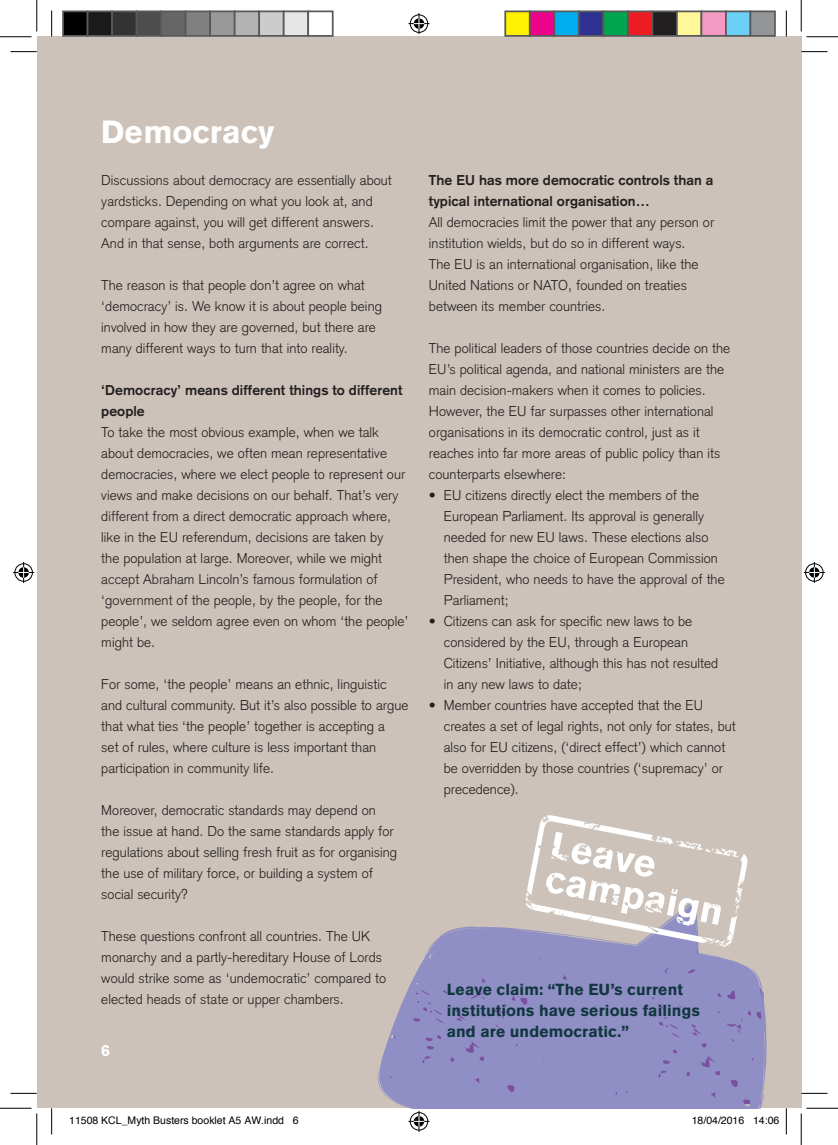
<style>
.page{position:relative;width:838px;height:1145px;background:#fff}
.page>*{position:absolute;margin:0;border:0;box-sizing:border-box;transform-origin:0 0}
.t1{font:900 31.5px "Akzidenz Grotesk";color:#fff}
.t2{font:900 15.75px/21px "Akzidenz Grotesk";letter-spacing:.005em;color:#10373f}
.t3{font:900 15.75px "Akzidenz Grotesk";color:#fff}
.t4{font:300 14px/21px "Akzidenz Grotesk";letter-spacing:.005em;color:#231f20}
.t5{font:700 14px/21px "Akzidenz Grotesk";letter-spacing:.005em;color:#231f20}
.t6{font:10.5px "Helvetica";color:#000}
</style>
<div class="page">
<div style="left:37px;top:37px;width:764px;height:1071px;background:#ccc2b9"></div>
<svg style="left:377px;top:926px;width:389px;height:182px;background:#9593c3"></svg>
<svg style="left:525px;top:815px;width:223px;height:132px"></svg>
<svg style="left:10px;top:51px;width:27px;height:1px"></svg>
<svg style="left:801px;top:51px;width:26px;height:1px"></svg>
<svg style="left:10px;top:1093px;width:27px;height:1px"></svg>
<svg style="left:801px;top:1093px;width:26px;height:1px"></svg>
<svg style="left:51px;top:10px;width:1px;height:27px"></svg>
<svg style="left:51px;top:1108px;width:1px;height:26px"></svg>
<svg style="left:786px;top:10px;width:1px;height:27px"></svg>
<svg style="left:786px;top:1108px;width:1px;height:26px"></svg>
<hr style="left:0;top:36px;width:32px;height:1px;background:#000">
<hr style="left:806px;top:36px;width:31px;height:1px;background:#000">
<hr style="left:0;top:1108px;width:32px;height:1px;background:#000">
<hr style="left:806px;top:1108px;width:31px;height:1px;background:#000">
<hr style="left:36px;top:0;width:1px;height:31px;background:#000">
<hr style="left:36px;top:1113px;width:1px;height:32px;background:#000">
<hr style="left:800px;top:0;width:1px;height:31px;background:#000">
<hr style="left:800px;top:1113px;width:1px;height:32px;background:#000">
<svg style="left:408px;top:13px;width:21px;height:21px"></svg>
<svg style="left:408px;top:1111px;width:21px;height:21px"></svg>
<svg style="left:13px;top:562px;width:21px;height:21px"></svg>
<svg style="left:803px;top:562px;width:21px;height:21px"></svg>
<div style="left:63px;top:11px;width:25px;height:25px;background:#000"></div>
<div style="left:62px;top:10px;width:26px;height:27px;border:2px solid #595959"></div>
<div style="left:88px;top:11px;width:24px;height:25px;background:#1a1a1a"></div>
<div style="left:87px;top:10px;width:26px;height:27px;border:2px solid #595959"></div>
<div style="left:112px;top:11px;width:25px;height:25px;background:#333"></div>
<div style="left:111px;top:10px;width:26px;height:27px;border:2px solid #595959"></div>
<div style="left:137px;top:11px;width:24px;height:25px;background:#4d4d4d"></div>
<div style="left:136px;top:10px;width:26px;height:27px;border:2px solid #595959"></div>
<div style="left:161px;top:11px;width:25px;height:25px;background:#666"></div>
<div style="left:160px;top:10px;width:26px;height:27px;border:2px solid #595959"></div>
<div style="left:186px;top:11px;width:24px;height:25px;background:#808080"></div>
<div style="left:185px;top:10px;width:26px;height:27px;border:2px solid #595959"></div>
<div style="left:210px;top:11px;width:25px;height:25px;background:#999"></div>
<div style="left:209px;top:10px;width:26px;height:27px;border:2px solid #595959"></div>
<div style="left:235px;top:11px;width:24px;height:25px;background:#b3b3b3"></div>
<div style="left:234px;top:10px;width:26px;height:27px;border:2px solid #595959"></div>
<div style="left:259px;top:11px;width:25px;height:25px;background:#ccc"></div>
<div style="left:258px;top:10px;width:26px;height:27px;border:2px solid #595959"></div>
<div style="left:284px;top:11px;width:24px;height:25px;background:#e6e6e6"></div>
<div style="left:283px;top:10px;width:26px;height:27px;border:2px solid #595959"></div>
<div style="left:307px;top:10px;width:26px;height:27px;border:2px solid #595959"></div>
<div style="left:505px;top:11px;width:24px;height:25px;background:#fff101"></div>
<div style="left:504px;top:10px;width:26px;height:27px;border:2px solid #595959"></div>
<div style="left:529px;top:11px;width:25px;height:25px;background:#ed028c"></div>
<div style="left:529px;top:10px;width:26px;height:27px;border:2px solid #595959"></div>
<div style="left:554px;top:11px;width:24px;height:25px;background:#00aeef"></div>
<div style="left:553px;top:10px;width:26px;height:27px;border:2px solid #595959"></div>
<div style="left:578px;top:11px;width:25px;height:25px;background:#2e3092"></div>
<div style="left:578px;top:10px;width:26px;height:27px;border:2px solid #595959"></div>
<div style="left:603px;top:11px;width:24px;height:25px;background:#00a54f"></div>
<div style="left:602px;top:10px;width:26px;height:27px;border:2px solid #595959"></div>
<div style="left:627px;top:11px;width:25px;height:25px;background:#ee1d23"></div>
<div style="left:627px;top:10px;width:26px;height:27px;border:2px solid #595959"></div>
<div style="left:652px;top:11px;width:24px;height:25px;background:#231f20"></div>
<div style="left:651px;top:10px;width:26px;height:27px;border:2px solid #595959"></div>
<div style="left:676px;top:11px;width:25px;height:25px;background:#fff79a"></div>
<div style="left:676px;top:10px;width:26px;height:27px;border:2px solid #595959"></div>
<div style="left:701px;top:11px;width:24px;height:25px;background:#f499c2"></div>
<div style="left:700px;top:10px;width:26px;height:27px;border:2px solid #595959"></div>
<div style="left:725px;top:11px;width:25px;height:25px;background:#6bcff6"></div>
<div style="left:725px;top:10px;width:26px;height:27px;border:2px solid #595959"></div>
<div style="left:750px;top:11px;width:24px;height:25px;background:#939598"></div>
<div style="left:749px;top:10px;width:26px;height:27px;border:2px solid #595959"></div>
<h1 class="t1" style="left:101px;top:113px;width:174px">Democracy</h1>
<p class="t4" style="left:101px;top:170px;width:292px">Discussions about democracy are essentially about yardsticks. Depending on what you look at, and compare against, you will get different answers.<br>And in that sense, both arguments are correct.</p>
<p class="t4" style="left:101px;top:275px;width:282px">The reason is that people don’t agree on what ‘democracy’ is. We know it is about people being involved in how they are governed, but there are many different ways to turn that into reality.</p>
<p class="t5" style="left:101px;top:380px;width:303px">‘Democracy’ means different things to different people</p>
<p class="t4" style="left:101px;top:422px;width:308px">To take the most obvious example, when we talk about democracies, we often mean representative democracies, where we elect people to represent our views and make decisions on our behalf. That’s very different from a direct democratic approach where, like in the EU referendum, decisions are taken by<br>the population at large. Moreover, while we might accept Abraham Lincoln’s famous formulation of ‘government of the people, by the people, for the people’, we seldom agree even on whom ‘the people’ might be.</p>
<p class="t4" style="left:101px;top:674px;width:308px">For some, ‘the people’ means an ethnic, linguistic and cultural community. But it’s also possible to argue that what ties ‘the people’ together is accepting a<br>set of rules, where culture is less important than participation in community life.</p>
<p class="t4" style="left:101px;top:800px;width:297px">Moreover, democratic standards may depend on the issue at hand. Do the same standards apply for regulations about selling fresh fruit as for organising the use of military force, or building a system of social security?</p>
<p class="t4" style="left:101px;top:926px;width:286px">These questions confront all countries. The UK monarchy and a partly-hereditary House of Lords would strike some as ‘undemocratic’ compared to elected heads of state or upper chambers.</p>
<p class="t3" style="left:101px;top:1041px;width:10px">6</p>
<p class="t5" style="left:429px;top:170px;width:286px">The EU has more democratic controls than a typical international organisation…</p>
<p class="t4" style="left:429px;top:212px;width:287px">All democracies limit the power that any person or institution wields, but do so in different ways.<br>The EU is an international organisation, like the United Nations or NATO, founded on treaties between its member countries.</p>
<p class="t4" style="left:429px;top:338px;width:303px">The political leaders of those countries decide on the EU’s political agenda, and national ministers are the main decision-makers when it comes to policies.<br>However, the EU far surpasses other international organisations in its democratic control, just as it reaches into far more areas of public policy than its counterparts elsewhere:</p>
<p class="t4" style="left:444px;top:485px;width:282px;text-indent:-15px">• EU citizens directly elect the members of the European Parliament. Its approval is generally needed for new EU laws. These elections also then shape the choice of European Commission President, who needs to have the approval of the Parliament;</p>
<p class="t4" style="left:444px;top:611px;width:276px;text-indent:-15px">• Citizens can ask for specific new laws to be considered by the EU, through a European Citizens’ Initiative, although this has not resulted in any new laws to date;</p>
<p class="t4" style="left:444px;top:695px;width:293px;text-indent:-15px">• Member countries have accepted that the EU creates a set of legal rights, not only for states, but also for EU citizens, (‘direct effect’) which cannot be overridden by those countries (‘supremacy’ or precedence).</p>
<p class="t2" style="left:446px;top:979px;width:255px">Leave claim: “The EU’s current institutions have serious failings and are undemocratic.”</p>
<p class="t6" style="left:69px;top:1112px;width:231px">11508 KCL_Myth Busters booklet A5 AW.indd 6</p>
<p class="t6" style="left:691px;top:1112px;width:89px">18/04/2016 14:06</p>
</div>
